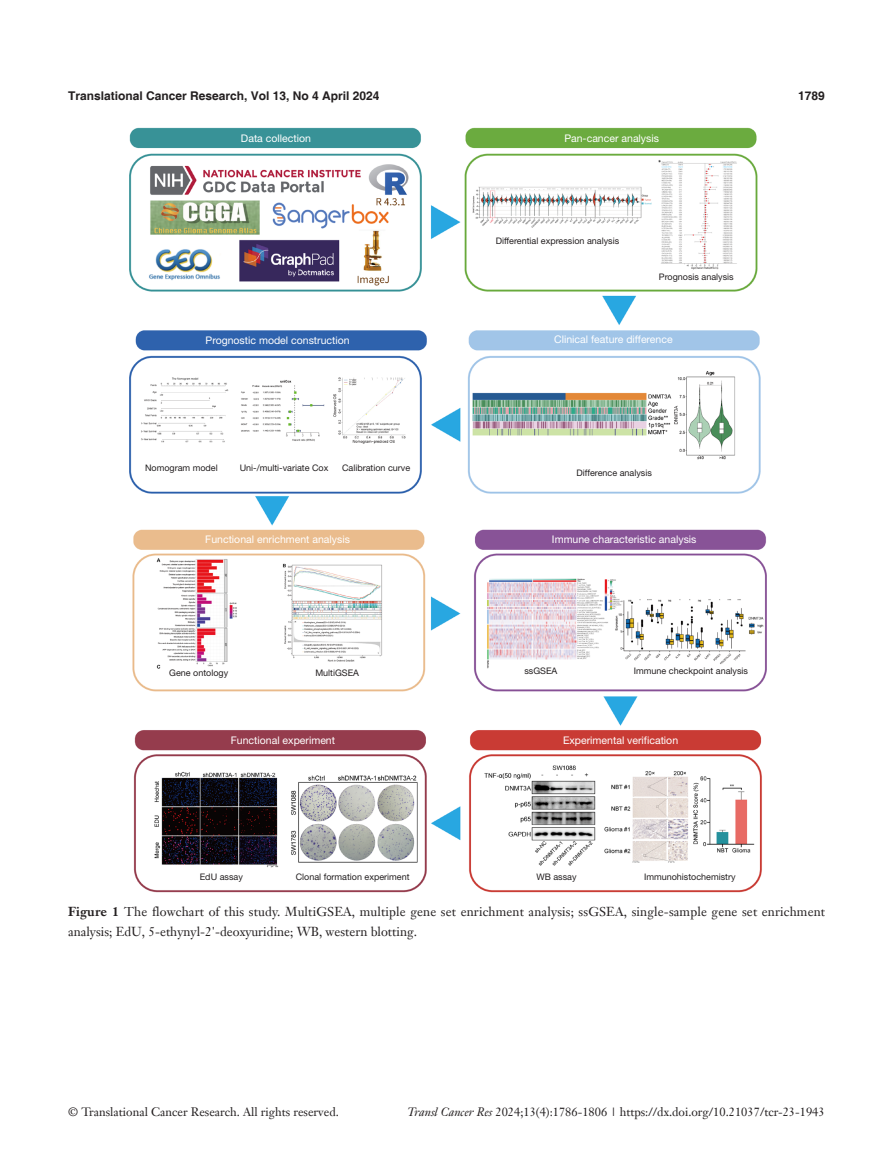
<style>
.page{position:relative;width:893px;height:1170px;background:#fff}
.page>*{position:absolute;margin:0;border:0;box-sizing:border-box;transform-origin:0 0}
.t1{font:12.75px/19.5px "Janson Text LT";letter-spacing:.01em;color:#231f20}
.t2{font:12px "Janson Text LT";color:#231f20}
.t3{font:700 12px "Helvetica";color:#231f20}
.t4{font:10.5px "Helvetica Neue LT Pro";color:#fff}
.t5{font:9px "Helvetica Neue LT Pro";color:#231f20}
.s1{font-weight:700}
.s2{font-style:italic}
</style>
<div class="page">
<img style="left:129px;top:128px;width:638px;height:765px">
<h2 class="t3" style="left:68px;top:88px;width:313px">Translational Cancer Research, Vol 13, No 4 April 2024</h2>
<h2 class="t3" style="left:798px;top:88px;width:28px">1789</h2>
<p class="t4" style="left:241px;top:131px;width:72px">Data collection</p>
<p class="t4" style="left:564px;top:131px;width:96px">Pan-cancer analysis</p>
<p class="t5" style="left:496px;top:235px;width:125px">Differential expression analysis</p>
<p class="t5" style="left:659px;top:271px;width:76px">Prognosis analysis</p>
<p class="t4" style="left:206px;top:334px;width:146px">Prognostic model construction</p>
<p class="t4" style="left:554px;top:333px;width:120px">Clinical feature difference</p>
<p class="t5" style="left:145px;top:462px;width:74px">Nomogram model</p>
<p class="t5" style="left:240px;top:462px;width:90px">Uni-/multi-variate Cox</p>
<p class="t5" style="left:342px;top:462px;width:70px">Calibration curve</p>
<p class="t5" style="left:577px;top:467px;width:77px">Difference analysis</p>
<p class="t4" style="left:205px;top:533px;width:146px">Functional enrichment analysis</p>
<p class="t4" style="left:552px;top:532px;width:146px">Immune characteristic analysis</p>
<p class="t5" style="left:169px;top:667px;width:61px">Gene ontology</p>
<p class="t5" style="left:315px;top:667px;width:45px">MultiGSEA</p>
<p class="t5" style="left:524px;top:665px;width:34px">ssGSEA</p>
<p class="t5" style="left:634px;top:665px;width:116px">Immune checkpoint analysis</p>
<p class="t4" style="left:231px;top:733px;width:106px">Functional experiment</p>
<p class="t4" style="left:563px;top:733px;width:117px">Experimental verification</p>
<p class="t5" style="left:200px;top:870px;width:45px">EdU assay</p>
<p class="t5" style="left:296px;top:870px;width:115px">Clonal formation experiment</p>
<p class="t5" style="left:536px;top:870px;width:42px">WB assay</p>
<p class="t5" style="left:644px;top:870px;width:93px">Immunohistochemistry</p>
<p class="t1" style="left:68px;top:901px;width:759px"><span class="s1">Figure 1</span> The flowchart of this study. MultiGSEA, multiple gene set enrichment analysis; ssGSEA, single-sample gene set enrichment analysis; EdU, 5-ethynyl-2'-deoxyuridine; WB, western blotting.</p>
<h2 class="t2" style="left:68px;top:1104px;width:272px">© Translational Cancer Research. All rights reserved.</h2>
<h2 class="t2" style="left:407px;top:1104px;width:419px"><span class="s2">Transl Cancer Res</span> 2024;13(4):1786-1806 | https://dx.doi.org/10.21037/tcr-23-1943</h2>
</div>
